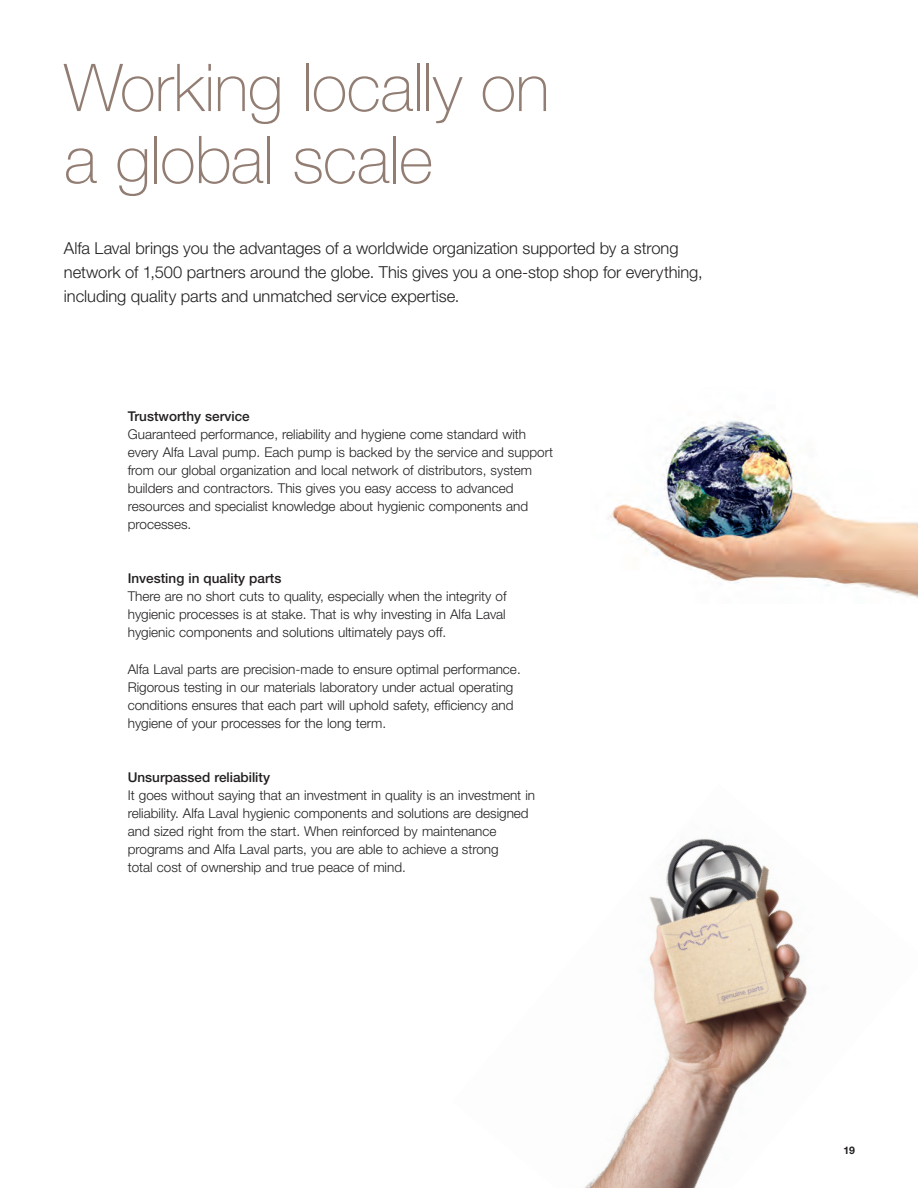
<style>
.page{position:relative;width:918px;height:1188px;background:#fff}
.page>*{position:absolute;margin:0;border:0;box-sizing:border-box;transform-origin:0 0}
.t1{font:100 66px/72px "Helvetica Neue LT Std";letter-spacing:-.01em;color:#927d73}
.t2{font:300 16.5px/24px "Helvetica Neue LT Std";letter-spacing:-.005em;color:#231f20}
.t3{font:300 13.5px/18px "Helvetica Neue LT Std";color:#231f20}
.t4{font:500 13.5px "Helvetica Neue LT Std";color:#231f20}
.t5{font:700 10.5px "Helvetica Neue LT Std";color:#231f20}
</style>
<div class="page">
<img style="left:608px;top:419px;width:309px;height:179px">
<img style="left:585px;top:838px;width:222px;height:350px">
<h1 class="t1" style="left:64px;top:51px;width:487px">Working locally on a global scale</h1>
<p class="t2" style="left:64px;top:236px;width:640px">Alfa Laval brings you the advantages of a worldwide organization supported by a strong network of 1,500 partners around the globe. This gives you a one-stop shop for everything, including quality parts and unmatched service expertise.</p>
<p class="t4" style="left:128px;top:408px;width:123px">Trustworthy service</p>
<p class="t3" style="left:128px;top:425px;width:426px">Guaranteed performance, reliability and hygiene come standard with every Alfa Laval pump. Each pump is backed by the service and support from our global organization and local network of distributors, system builders and contractors. This gives you easy access to advanced resources and specialist knowledge about hygienic components and processes.</p>
<p class="t4" style="left:128px;top:570px;width:155px">Investing in quality parts</p>
<p class="t3" style="left:128px;top:587px;width:380px;text-align:justify">There are no short cuts to quality, especially when the integrity of hygienic processes is at stake. That is why investing in Alfa Laval hygienic components and solutions ultimately pays off.</p>
<p class="t3" style="left:128px;top:659px;width:394px">Alfa Laval parts are precision-made to ensure optimal performance.<br>Rigorous testing in our materials laboratory under actual operating conditions ensures that each part will uphold safety, efficiency and hygiene of your processes for the long term.</p>
<p class="t4" style="left:128px;top:768px;width:144px">Unsurpassed reliability</p>
<p class="t3" style="left:128px;top:785px;width:409px">It goes without saying that an investment in quality is an investment in reliability. Alfa Laval hygienic components and solutions are designed and sized right from the start. When reinforced by maintenance programs and Alfa Laval parts, you are able to achieve a strong<br>total cost of ownership and true peace of mind.</p>
<p class="t5" style="left:843px;top:1143px;width:13px">19</p>
</div>
